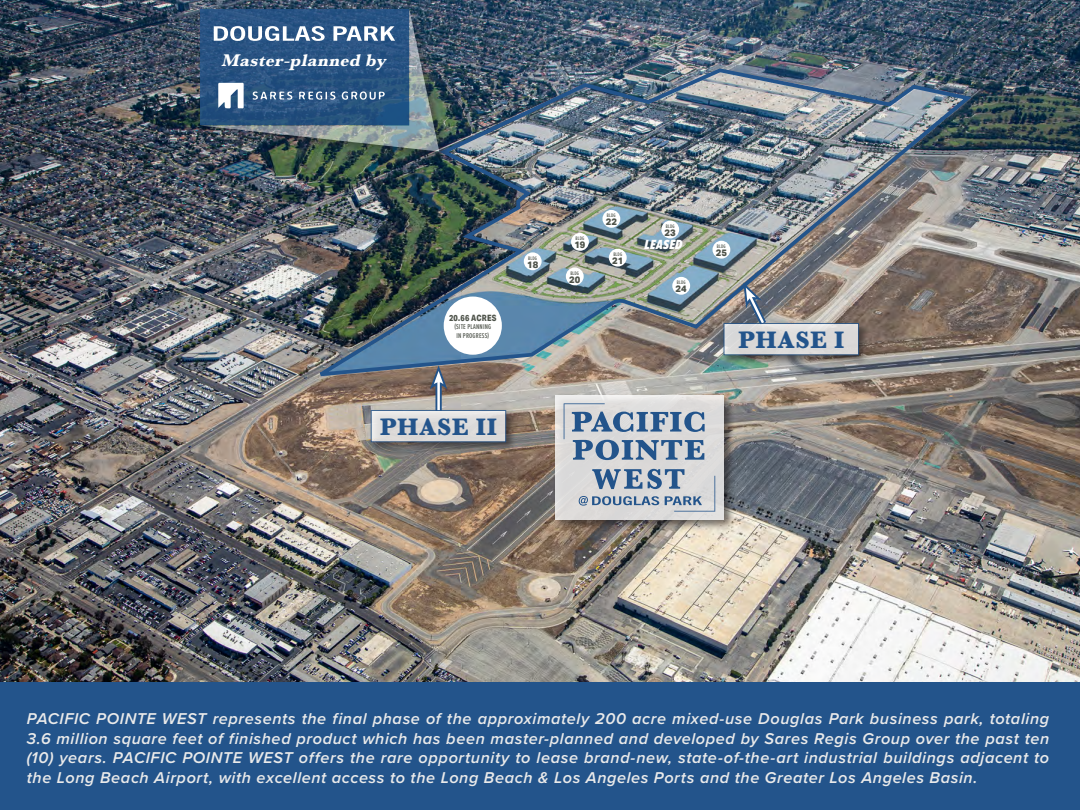
<style>
.page{position:relative;width:1080px;height:810px;background:#fff}
.page>*{position:absolute;margin:0;border:0;box-sizing:border-box;transform-origin:0 0}
.Main_Infographic_Subtext{font:24.62px "Baskerville URW Ult Bol";letter-spacing:.025em;color:#23548b}
.Main_Infographic_Subtext-2{font:italic 700 expanded 17.5px "Baskerville URW";letter-spacing:.025em;color:#fff}
.Header_1{font:italic 600 16.25px/19.5px "Proxima Nova";letter-spacing:.035em;color:#eaeaea;text-align:justify}
.Main_Infographic_Subtext-3{font:italic 900 13.75px "Proxima Nova Ex Cn";letter-spacing:.025em;color:#fff}
.Small_Infographic_Main_Text{font:800 9.38px "Aktiv Grotesk";color:#4e534a}
.Main_Infographic_Subtext-4{font:800 8.75px "Aktiv Grotesk Cd";letter-spacing:.025em;color:#4e534a}
.Main_Infographic_Subtext-5{font:500 7.25px/8.8px "Proxima Nova Ex Cn";letter-spacing:.025em;color:#4e534a}
.Main_Infographic_Subtext-6{font:500 5.25px "Proxima Nova Ex Cn";letter-spacing:.025em;color:#4e534a}
</style>
<div class="page">
<img style="left:0;top:0;width:1080px;height:682px">
<div style="left:368px;top:408px;width:149px;height:45px;background:#231f20;opacity:.75"></div>
<svg style="left:371px;top:410px;width:135px;height:32px;background:#d4d4d6"></svg>
<div style="left:435px;top:380px;width:7px;height:31px;background:#23548b"></div>
<hr style="left:437px;top:380px;width:3px;height:30px;background:#fff">
<svg style="left:430px;top:380px;width:17px;height:10px"></svg>
<img style="left:305px;top:66px;width:671px;height:314px">
<div style="left:0;top:682px;width:1080px;height:128px;background:#23548b"></div>
<div style="left:444px;top:297px;width:58px;height:58px;background:#fff;border-radius:50%"></div>
<div style="left:553px;top:393px;width:182px;height:138px;background:#231f20;opacity:.75"></div>
<svg style="left:555px;top:395px;width:169px;height:125px;background:#dedddc"></svg>
<svg style="left:564px;top:403px;width:141px;height:57px;background:#a1afc0"></svg>
<svg style="left:579px;top:469px;width:136px;height:43px;background:#b0bac6"></svg>
<div style="left:199px;top:8px;width:251px;height:155px;background:#231f20;opacity:.75"></div>
<img style="left:199px;top:9px;width:240px;height:143px">
<p class="Main_Infographic_Subtext-2" style="left:222px;top:50px;width:166px">Master-planned by</p>
<p class="Main_Infographic_Subtext-4" style="left:449px;top:312px;width:49px">20.66 ACRES</p>
<p class="Main_Infographic_Subtext-5" style="left:454px;top:322px;width:38px">(SITE PLANNING<br>IN PROGRESS)</p>
<p class="Main_Infographic_Subtext-6" style="left:528px;top:254px;width:10px">BLDG</p>
<p class="Small_Infographic_Main_Text" style="left:527px;top:259px;width:13px">18</p>
<p class="Main_Infographic_Subtext" style="left:380px;top:408px;width:119px">PHASE II</p>
<p class="Main_Infographic_Subtext-6" style="left:576px;top:235px;width:10px">BLDG</p>
<p class="Small_Infographic_Main_Text" style="left:574px;top:240px;width:13px">19</p>
<p class="Main_Infographic_Subtext-6" style="left:607px;top:212px;width:10px">BLDG</p>
<p class="Small_Infographic_Main_Text" style="left:606px;top:217px;width:13px">22</p>
<p class="Main_Infographic_Subtext-6" style="left:666px;top:223px;width:10px">BLDG</p>
<p class="Small_Infographic_Main_Text" style="left:665px;top:227px;width:13px">23</p>
<p class="Main_Infographic_Subtext-3" style="left:644px;top:235px;width:40px">LEASED</p>
<p class="Main_Infographic_Subtext-6" style="left:717px;top:243px;width:10px">BLDG</p>
<p class="Main_Infographic_Subtext-6" style="left:613px;top:251px;width:10px">BLDG</p>
<p class="Small_Infographic_Main_Text" style="left:716px;top:247px;width:13px">25</p>
<p class="Small_Infographic_Main_Text" style="left:612px;top:255px;width:13px">21</p>
<p class="Main_Infographic_Subtext-6" style="left:570px;top:269px;width:10px">BLDG</p>
<p class="Small_Infographic_Main_Text" style="left:569px;top:274px;width:13px">20</p>
<p class="Main_Infographic_Subtext-6" style="left:677px;top:279px;width:10px">BLDG</p>
<p class="Small_Infographic_Main_Text" style="left:676px;top:283px;width:13px">24</p>
<p class="Main_Infographic_Subtext" style="left:738px;top:321px;width:108px">PHASE I</p>
<p class="Header_1" style="left:27px;top:709px;width:1024px">PACIFIC POINTE WEST represents the final phase of the approximately 200 acre mixed-use Douglas Park business park, totaling 3.6 million square feet of finished product which has been master-planned and developed by Sares Regis Group over the past ten (10) years. PACIFIC POINTE WEST offers the rare opportunity to lease brand-new, state-of-the-art industrial buildings adjacent to the Long Beach Airport, with excellent access to the Long Beach &amp; Los Angeles Ports and the Greater Los Angeles Basin.</p>
</div>
